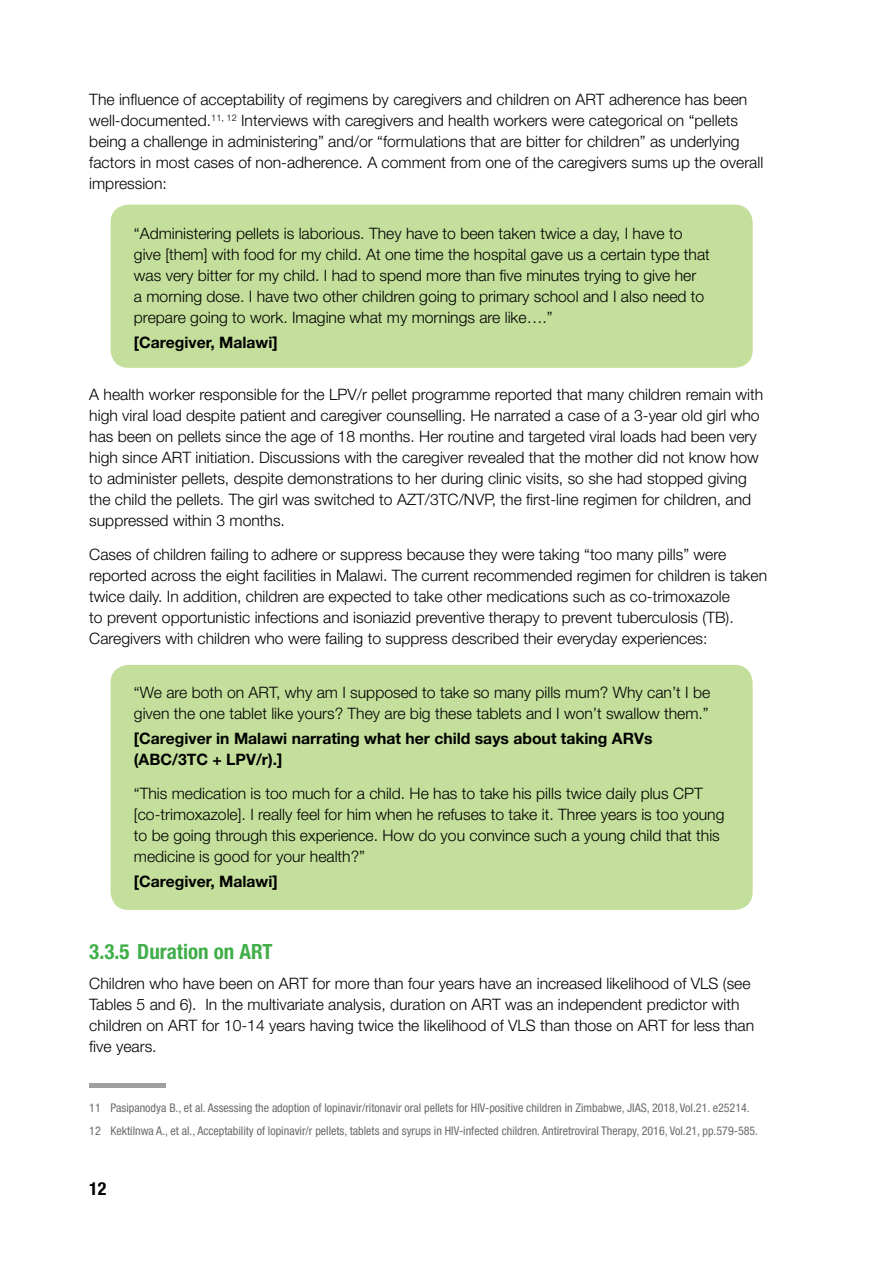
<style>
.page{position:relative;width:893px;height:1263px;background:#fff}
.page>*{position:absolute;margin:0;border:0;box-sizing:border-box;transform-origin:0 0}
.t1{font:700 condensed 21px "Helvetica Neue LT Std";color:#40ae49}
.t2{font:700 condensed 18px "Helvetica Neue LT Std";color:#000}
.t3{font:300 15.75px/21px "Helvetica Neue LT Std";color:#000}
.t4{font:700 15.75px/21px "Helvetica Neue LT Std";color:#000}
.t5{font:condensed 12px/23px "Helvetica Neue LT Std";color:#6b6b6b}
</style>
<div class="page">
<div style="left:111px;top:205px;width:642px;height:163px;background:#c4df9b;border-radius:18px"></div>
<div style="left:111px;top:665px;width:642px;height:245px;background:#c4df9b;border-radius:18px"></div>
<div style="left:89px;top:1082px;width:77px;height:5px;background:#9f9f9f"></div>
<p class="t3" style="left:89px;top:88px;width:675px">The influence of acceptability of regimens by caregivers and children on ART adherence has been well-documented.<sup>11,</sup> <sup>12</sup> Interviews with caregivers and health workers were categorical on “pellets being a challenge in administering” and/or “formulations that are bitter for children” as underlying factors in most cases of non-adherence. A comment from one of the caregivers sums up the overall impression:</p>
<p class="t3" style="left:134px;top:222px;width:577px">“Administering pellets is laborious. They have to been taken twice a day, I have to give [them] with food for my child. At one time the hospital gave us a certain type that was very bitter for my child. I had to spend more than five minutes trying to give her<br>a morning dose. I have two other children going to primary school and I also need to prepare going to work. Imagine what my mornings are like….”</p>
<p class="t4" style="left:134px;top:331px;width:145px">[Caregiver, Malawi]</p>
<p class="t3" style="left:89px;top:384px;width:675px">A health worker responsible for the LPV/r pellet programme reported that many children remain with high viral load despite patient and caregiver counselling. He narrated a case of a 3-year old girl who has been on pellets since the age of 18 months. Her routine and targeted viral loads had been very high since ART initiation. Discussions with the caregiver revealed that the mother did not know how to administer pellets, despite demonstrations to her during clinic visits, so she had stopped giving the child the pellets. The girl was switched to AZT/3TC/NVP, the first-line regimen for children, and suppressed within 3 months.</p>
<p class="t3" style="left:89px;top:544px;width:679px">Cases of children failing to adhere or suppress because they were taking “too many pills” were reported across the eight facilities in Malawi. The current recommended regimen for children is taken twice daily. In addition, children are expected to take other medications such as co-trimoxazole<br>to prevent opportunistic infections and isoniazid preventive therapy to prevent tuberculosis (TB).<br>Caregivers with children who were failing to suppress described their everyday experiences:</p>
<p class="t3" style="left:134px;top:682px;width:578px">“We are both on ART, why am I supposed to take so many pills mum? Why can’t I be given the one tablet like yours? They are big these tablets and I won’t swallow them.”</p>
<p class="t4" style="left:134px;top:728px;width:520px">[Caregiver in Malawi narrating what her child says about taking ARVs (ABC/3TC + LPV/r).]</p>
<p class="t3" style="left:134px;top:783px;width:592px">“This medication is too much for a child. He has to take his pills twice daily plus CPT [co-trimoxazole]. I really feel for him when he refuses to take it. Three years is too young to be going through this experience. How do you convince such a young child that this medicine is good for your health?”</p>
<p class="t4" style="left:134px;top:871px;width:145px">[Caregiver, Malawi]</p>
<h1 class="t1" style="left:89px;top:939px;width:185px">3.3.5 Duration on ART</h1>
<p class="t3" style="left:89px;top:972px;width:666px">Children who have been on ART for more than four years have an increased likelihood of VLS (see Tables 5 and 6). In the multivariate analysis, duration on ART was an independent predictor with children on ART for 10-14 years having twice the likelihood of VLS than those on ART for less than five years.</p>
<p class="t5" style="left:89px;top:1096px;width:670px">11 Pasipanodya B., et al. Assessing the adoption of lopinavir/ritonavir oral pellets for HIV-positive children in Zimbabwe, JIAS, 2018, Vol.21. e25214.<br>12 Kektilnwa A., et al., Acceptability of lopinavir/r pellets, tablets and syrups in HIV-infected children. Antiretroviral Therapy, 2016, Vol.21, pp.579-585.</p>
<p class="t2" style="left:89px;top:1177px;width:19px">12</p>
</div>
